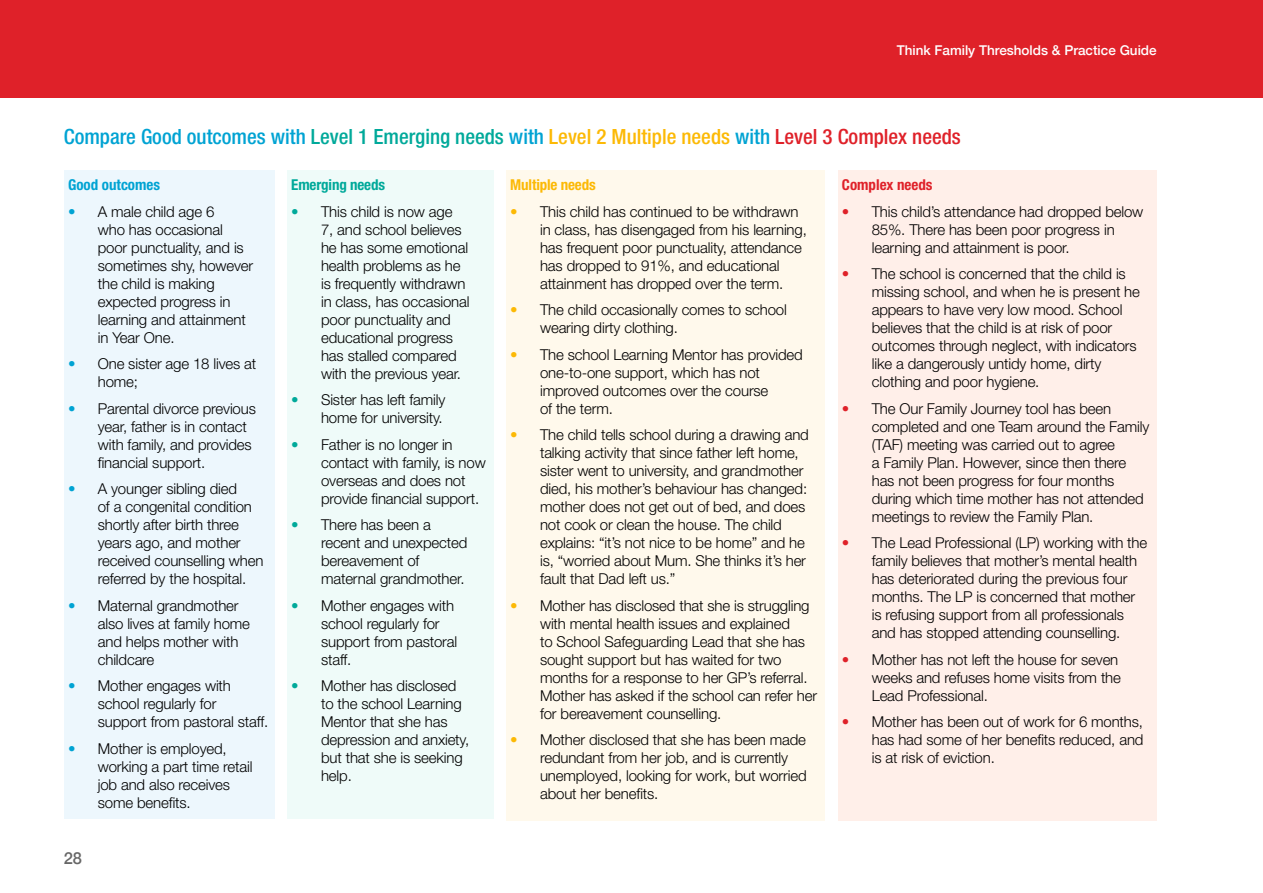
<style>
.page{position:relative;width:1263px;height:893px;background:#fff}
.page>*{position:absolute;margin:0;border:0;box-sizing:border-box;transform-origin:0 0}
.t1{font:500 condensed 21px "Helvetica Neue LT";color:#00a3d3}
.t2{font:500 16.5px "Helvetica Neue";color:#676767}
.t3{font:300 15px/18px "Helvetica Neue LT";letter-spacing:-.01em;color:#000}
.t4{font:700 condensed 15px "Helvetica Neue LT";letter-spacing:-.01em;color:#00a99a}
.t5{font:700 condensed 15px "Helvetica Neue LT";letter-spacing:-.01em;color:#fcb905}
.t6{font:700 condensed 15px "Helvetica Neue LT";color:#00a3d3}
.t7{font:700 condensed 15px "Helvetica Neue LT";color:#df2129}
.t8{font:500 13.5px "Helvetica Neue";color:#fff}
.s1{color:#00a99a}
.s2{color:#fcb905}
.s3{color:#df2129}
.s4{color:#00a3d3}
</style>
<div class="page">
<div style="left:0;top:0;width:1263px;height:98px;background:#df2129"></div>
<div style="left:64px;top:170px;width:210px;height:649px;background:#edf7fd"></div>
<div style="left:287px;top:170px;width:206px;height:649px;background:#effbf9"></div>
<div style="left:506px;top:170px;width:319px;height:651px;background:#fff9ec"></div>
<div style="left:838px;top:170px;width:319px;height:651px;background:#ffefe9"></div>
<p class="t8" style="left:897px;top:40px;width:261px">Think Family Thresholds &amp; Practice Guide</p>
<h1 class="t1" style="left:64px;top:124px;width:898px">Compare Good outcomes with <span class="s1">Level 1 Emerging needs</span> with <span class="s2">Level 2 Multiple needs</span> with <span class="s3">Level 3 Complex needs</span></h1>
<p class="t6" style="left:68px;top:176px;width:94px">Good outcomes</p>
<p class="t3" style="left:98px;top:202px;width:157px;text-indent:-30px"><span class="s4">•</span> A male child age 6<br>who has occasional poor punctuality, and is sometimes shy, however the child is making expected progress in learning and attainment in Year One.</p>
<p class="t3" style="left:98px;top:355px;width:160px;text-indent:-30px"><span class="s4">•</span> One sister age 18 lives at home;</p>
<p class="t3" style="left:98px;top:399px;width:160px;text-indent:-30px"><span class="s4">•</span> Parental divorce previous year, father is in contact with family, and provides financial support.</p>
<p class="t3" style="left:98px;top:480px;width:167px;text-indent:-30px"><span class="s4">•</span> A younger sibling died<br>of a congenital condition shortly after birth three years ago, and mother received counselling when referred by the hospital.</p>
<p class="t3" style="left:98px;top:596px;width:154px;text-indent:-30px"><span class="s4">•</span> Maternal grandmother also lives at family home and helps mother with childcare</p>
<p class="t3" style="left:98px;top:677px;width:172px;text-indent:-30px"><span class="s4">•</span> Mother engages with school regularly for support from pastoral staff.</p>
<p class="t3" style="left:98px;top:739px;width:156px;text-indent:-30px"><span class="s4">•</span> Mother is employed, working a part time retail job and also receives some benefits.</p>
<p class="t2" style="left:64px;top:845px;width:20px">28</p>
<p class="t4" style="left:291px;top:176px;width:95px">Emerging needs</p>
<p class="t3" style="left:321px;top:202px;width:150px;text-indent:-30px"><span class="s1">•</span> This child is now age<br>7, and school believes he has some emotional health problems as he is frequently withdrawn in class, has occasional poor punctuality and educational progress has stalled compared with the previous year.</p>
<p class="t3" style="left:291px;top:391px;width:156px;text-align:right"><span class="s1">•</span> Sister has left family home for university.</p>
<p class="t3" style="left:321px;top:435px;width:166px;text-indent:-30px"><span class="s1">•</span> Father is no longer in contact with family, is now overseas and does not provide financial support.</p>
<p class="t3" style="left:321px;top:516px;width:148px;text-indent:-30px"><span class="s1">•</span> There has been a recent and unexpected bereavement of maternal grandmother.</p>
<p class="t3" style="left:321px;top:596px;width:138px;text-indent:-30px"><span class="s1">•</span> Mother engages with school regularly for support from pastoral staff.</p>
<p class="t3" style="left:321px;top:677px;width:150px;text-indent:-30px"><span class="s1">•</span> Mother has disclosed to the school Learning<br>Mentor that she has depression and anxiety, but that she is seeking help.</p>
<p class="t5" style="left:510px;top:176px;width:87px">Multiple needs</p>
<p class="t3" style="left:540px;top:202px;width:268px;text-indent:-30px"><span class="s2">•</span> This child has continued to be withdrawn in class, has disengaged from his learning, has frequent poor punctuality, attendance has dropped to 91%, and educational attainment has dropped over the term.</p>
<p class="t3" style="left:540px;top:301px;width:248px;text-indent:-30px"><span class="s2">•</span> The child occasionally comes to school wearing dirty clothing.</p>
<p class="t3" style="left:540px;top:345px;width:264px;text-indent:-30px"><span class="s2">•</span> The school Learning Mentor has provided one-to-one support, which has not improved outcomes over the course<br>of the term.</p>
<p class="t3" style="left:540px;top:426px;width:270px;text-indent:-30px"><span class="s2">•</span> The child tells school during a drawing and talking activity that since father left home, sister went to university, and grandmother died, his mother’s behaviour has changed: mother does not get out of bed, and does not cook or clean the house. The child explains: “it’s not nice to be home” and he is, “worried about Mum. She thinks it’s her fault that Dad left us.”</p>
<p class="t3" style="left:540px;top:596px;width:278px;text-indent:-30px"><span class="s2">•</span> Mother has disclosed that she is struggling with mental health issues and explained<br>to School Safeguarding Lead that she has sought support but has waited for two months for a response to her GP’s referral.<br>Mother has asked if the school can refer her for bereavement counselling.</p>
<p class="t3" style="left:540px;top:731px;width:268px;text-indent:-30px"><span class="s2">•</span> Mother disclosed that she has been made redundant from her job, and is currently unemployed, looking for work, but worried about her benefits.</p>
<p class="t7" style="left:842px;top:176px;width:92px">Complex needs</p>
<p class="t3" style="left:872px;top:202px;width:273px;text-indent:-30px"><span class="s3">•</span> This child’s attendance had dropped below<br>85%. There has been poor progress in learning and attainment is poor.</p>
<p class="t3" style="left:872px;top:265px;width:270px;text-indent:-30px"><span class="s3">•</span> The school is concerned that the child is missing school, and when he is present he appears to have very low mood. School believes that the child is at risk of poor outcomes through neglect, with indicators like a dangerously untidy home, dirty clothing and poor hygiene.</p>
<p class="t3" style="left:872px;top:399px;width:279px;text-indent:-30px"><span class="s3">•</span> The Our Family Journey tool has been completed and one Team around the Family (TAF) meeting was carried out to agree<br>a Family Plan. However, since then there has not been progress for four months during which time mother has not attended meetings to review the Family Plan.</p>
<p class="t3" style="left:872px;top:534px;width:277px;text-indent:-30px"><span class="s3">•</span> The Lead Professional (LP) working with the family believes that mother’s mental health has deteriorated during the previous four months. The LP is concerned that mother is refusing support from all professionals and has stopped attending counselling.</p>
<p class="t3" style="left:872px;top:650px;width:251px;text-indent:-30px"><span class="s3">•</span> Mother has not left the house for seven weeks and refuses home visits from the<br>Lead Professional.</p>
<p class="t3" style="left:872px;top:713px;width:273px;text-align:justify;text-indent:-30px"><span class="s3">•</span> Mother has been out of work for 6 months, has had some of her benefits reduced, and is at risk of eviction.</p>
</div>
